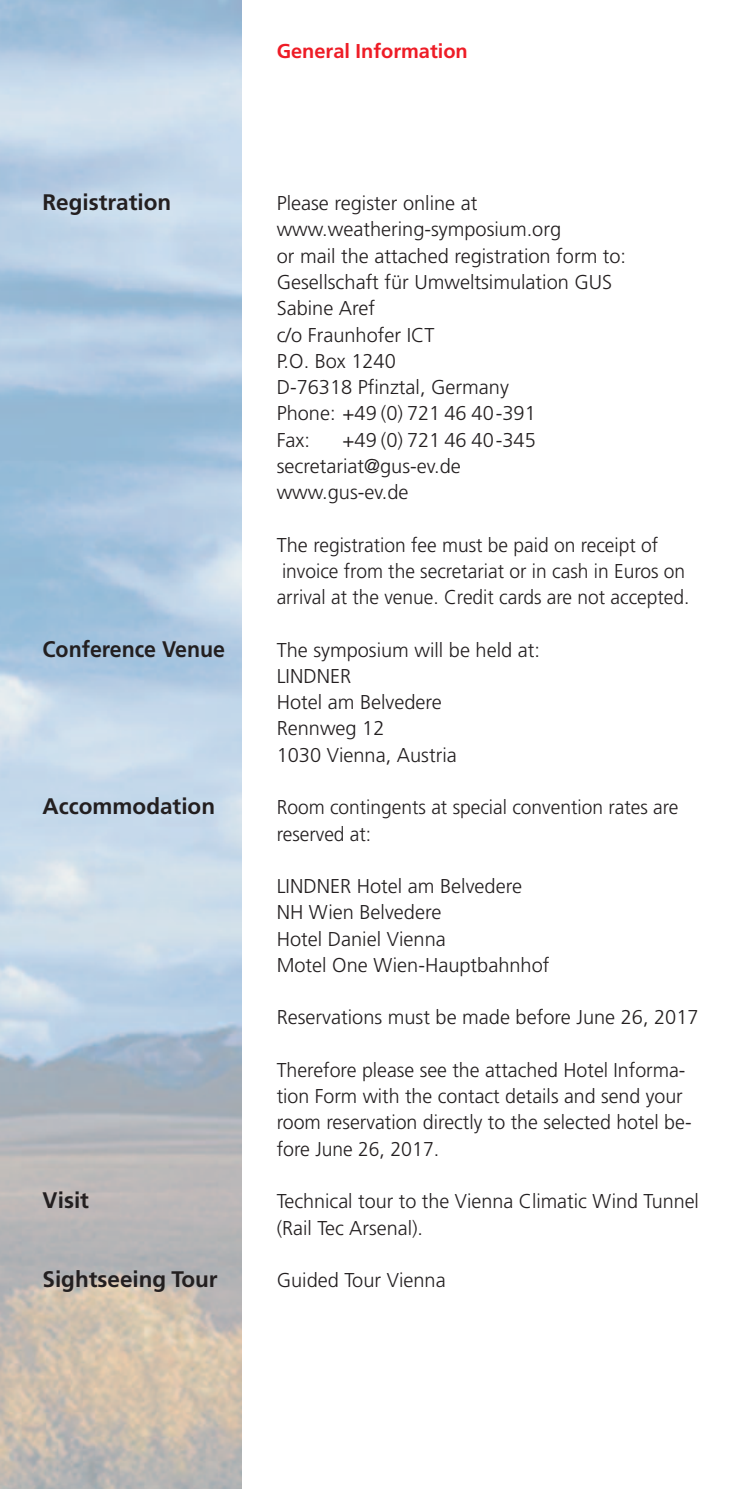
<style>
.page{position:relative;width:745px;height:1489px;background:#fff}
.page>*{position:absolute;margin:0;border:0;box-sizing:border-box;transform-origin:0 0}
.t1{font:700 22.5px "Frutiger";color:#231f20}
.t2{font:700 22.5px "Frutiger";color:#231f20;scale:.95 1}
.t3{font:300 20px/26.2px "Frutiger";color:#231f20}
.t4{font:300 20px/26.2px "Frutiger";color:#231f20;scale:.96 1}
.t5{font:700 20px "Frutiger";color:#ee1c26}
</style>
<div class="page">
<svg style="left:0;top:0;width:241px;height:1488px;background:#b9c8d6"></svg>
<p class="t5" style="left:276px;top:43px;width:192px">General Information</p>
<p class="t1" style="left:43px;top:193px;width:130px">Registration</p>
<p class="t3" style="left:276px;top:192px;width:351px">Please register online at www.weathering-symposium.org<br>or mail the attached registration form to:<br>Gesellschaft für Umweltsimulation GUS<br>Sabine Aref<br>c/o Fraunhofer ICT<br>P.O. Box 1240<br>D-76318 Pfinztal, Germany<br>Phone: +49 (0) 721 46 40-391<br>Fax:</p>
<p class="t3" style="left:276px;top:428px;width:260px;text-indent:66px">+49 (0) 721 46 40-345 secretariat@gus-ev.de www.gus-ev.de</p>
<p class="t3" style="left:276px;top:533px;width:414px">The registration fee must be paid on receipt of invoice from the secretariat or in cash in Euros on arrival at the venue. Credit cards are not accepted.</p>
<p class="t2" style="left:43px;top:639px;width:193px">Conference Venue</p>
<p class="t3" style="left:276px;top:638px;width:265px">The symposium will be held at:<br>LINDNER<br>Hotel am Belvedere<br>Rennweg 12<br>1030 Vienna, Austria</p>
<p class="t1" style="left:43px;top:797px;width:174px">Accommodation</p>
<p class="t4" style="left:276px;top:795px;width:420px">Room contingents at special convention rates are reserved at:</p>
<p class="t3" style="left:276px;top:874px;width:274px">LINDNER Hotel am Belvedere<br>NH Wien Belvedere<br>Hotel Daniel Vienna<br>Motel One Wien-Hauptbahnhof</p>
<p class="t3" style="left:276px;top:1005px;width:423px">Reservations must be made before June 26, 2017</p>
<p class="t3" style="left:276px;top:1058px;width:416px">Therefore please see the attached Hotel Informa&shy;tion Form with the contact details and send your room reservation directly to the selected hotel be&shy;fore June 26, 2017.</p>
<p class="t1" style="left:43px;top:1191px;width:48px">Visit</p>
<p class="t3" style="left:276px;top:1189px;width:423px">Technical tour to the Vienna Climatic Wind Tunnel (Rail Tec Arsenal).</p>
<p class="t1" style="left:43px;top:1269px;width:176px">Sightseeing Tour</p>
<p class="t3" style="left:276px;top:1268px;width:170px">Guided Tour Vienna</p>
</div>
